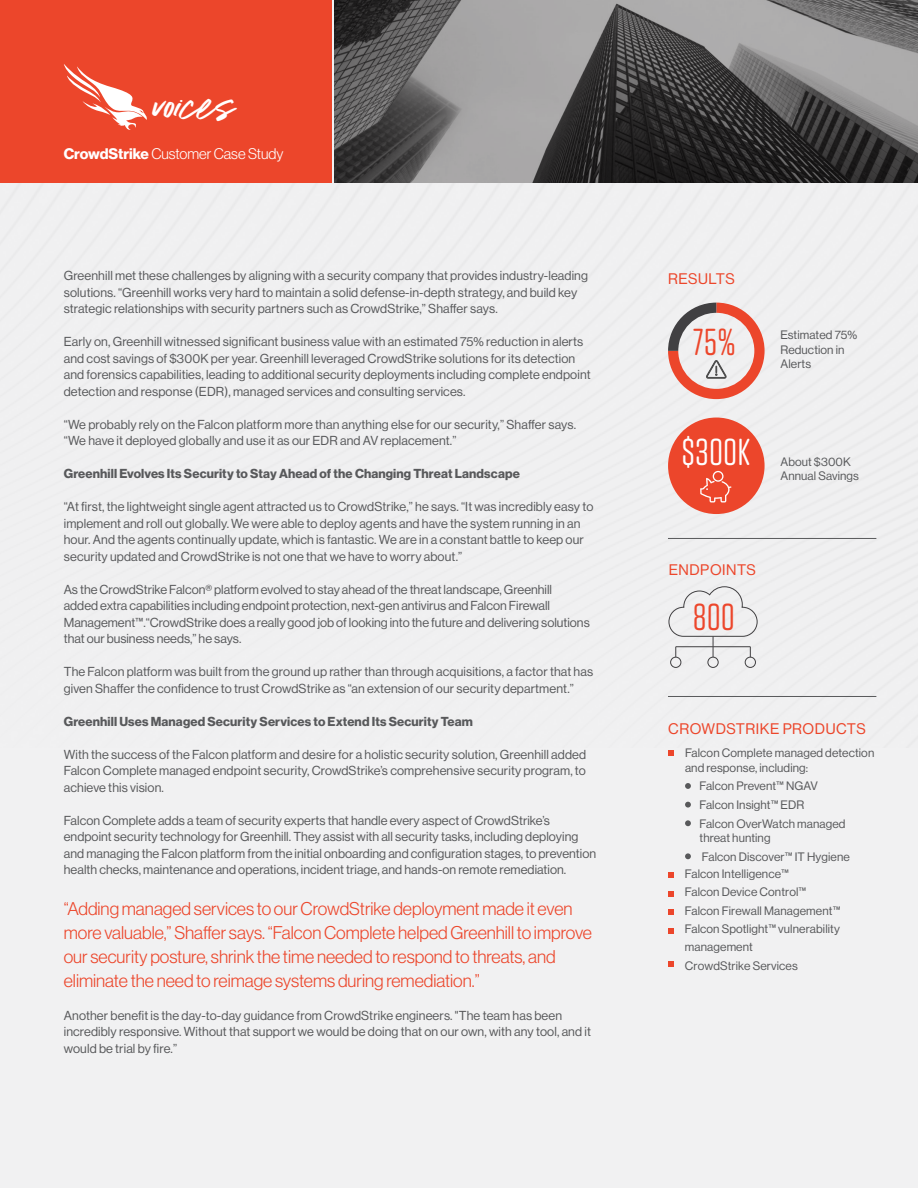
<style>
.page{position:relative;width:918px;height:1188px;background:#f1f1f2}
.page>*{position:absolute;margin:0;border:0;box-sizing:border-box;transform-origin:0 0}
.t1{font:37.5px "Tungsten Rounded";color:#ec462b}
.t2{font:37.5px "Tungsten Rounded";color:#fff}
.t3{font:33.45px "Addictive";color:#fff}
.t4{font:300 18px/24px "Haas Grot Disp 45";color:#ec462b}
.t5{font:15px "Haas Grot Disp 55 Roman";letter-spacing:.035em;color:#ec462b}
.t6{font:300 15px "Haas Grot Disp 45";color:#fff}
.t7{font:12.75px/16.5px "Haas Grot Disp 55 Roman";letter-spacing:.01em;color:#58595b}
.t8{font:700 12.75px "Haas Grot Disp 75";letter-spacing:.01em;color:#58595b}
.t9{font:12px/14.4px "Haas Grot Disp 55 Roman";letter-spacing:.01em;color:#58595b}
.s1{font-family:"Haas Grot Disp 75";font-weight:700}
</style>
<div class="page">
<div style="left:0;top:0;width:331px;height:183px;background:#ec462b"></div>
<svg style="left:334px;top:0;width:584px;height:183px;background:#686767"></svg>
<svg style="left:64px;top:64px;width:83px;height:66px"></svg>
<svg style="left:668px;top:750px;width:6px;height:6px"></svg>
<svg style="left:685px;top:783px;width:6px;height:6px"></svg>
<svg style="left:685px;top:802px;width:6px;height:6px"></svg>
<svg style="left:685px;top:820px;width:6px;height:6px"></svg>
<svg style="left:685px;top:853px;width:6px;height:6px"></svg>
<svg style="left:668px;top:872px;width:6px;height:6px"></svg>
<svg style="left:668px;top:891px;width:6px;height:6px"></svg>
<svg style="left:668px;top:909px;width:6px;height:6px"></svg>
<svg style="left:668px;top:928px;width:6px;height:6px"></svg>
<svg style="left:668px;top:961px;width:6px;height:6px"></svg>
<svg style="left:668px;top:586px;width:90px;height:71px"></svg>
<hr style="left:676px;top:646px;width:74px;height:1px;background:#414042">
<div style="left:670px;top:657px;width:11px;height:11px;border:1px solid #414042;border-radius:50%"></div>
<div style="left:708px;top:657px;width:11px;height:11px;border:1px solid #414042;border-radius:50%"></div>
<div style="left:745px;top:657px;width:11px;height:11px;border:1px solid #414042;border-radius:50%"></div>
<div style="left:668px;top:418px;width:97px;height:96px;background:#ec462b;border-radius:50%"></div>
<svg style="left:700px;top:471px;width:31px;height:31px"></svg>
<hr style="left:668px;top:538px;width:208px;height:1px;background:#58595b">
<hr style="left:668px;top:696px;width:208px;height:1px;background:#58595b">
<svg style="left:668px;top:303px;width:97px;height:96px"></svg>
<h2 class="t3" style="left:152px;top:88px;width:80px">voices</h2>
<p class="t6" style="left:64px;top:146px;width:221px"><span class="s1">CrowdStrike</span> Customer Case Study</p>
<p class="t7" style="left:64px;top:268px;width:526px">Greenhill met these challenges by aligning with a security company that provides industry-leading solutions. “Greenhill works very hard to maintain a solid defense-in-depth strategy, and build key strategic relationships with security partners such as CrowdStrike,” Shaffer says.</p>
<p class="t7" style="left:64px;top:334px;width:528px">Early on, Greenhill witnessed significant business value with an estimated 75% reduction in alerts and cost savings of $300K per year. Greenhill leveraged CrowdStrike solutions for its detection and forensics capabilities, leading to additional security deployments including complete endpoint detection and response (EDR), managed services and consulting services.</p>
<p class="t7" style="left:64px;top:416px;width:514px">“We probably rely on the Falcon platform more than anything else for our security,” Shaffer says. “We have it deployed globally and use it as our EDR and AV replacement.”</p>
<p class="t8" style="left:64px;top:466px;width:458px">Greenhill Evolves Its Security to Stay Ahead of the Changing Threat Landscape</p>
<p class="t7" style="left:64px;top:499px;width:531px">“At first, the lightweight single agent attracted us to CrowdStrike,” he says. “It was incredibly easy to implement and roll out globally. We were able to deploy agents and have the system running in an hour. And the agents continually update, which is fantastic. We are in a constant battle to keep our security updated and CrowdStrike is not one that we have to worry about.”</p>
<p class="t7" style="left:64px;top:581px;width:528px">As the CrowdStrike Falcon® platform evolved to stay ahead of the threat landscape, Greenhill<br>added extra capabilities including endpoint protection, next-gen antivirus and Falcon Firewall Management™.“CrowdStrike does a really good job of looking into the future and delivering solutions that our business needs,” he says.</p>
<p class="t7" style="left:64px;top:664px;width:531px">The Falcon platform was built from the ground up rather than through acquisitions, a factor that has given Shaffer the confidence to trust CrowdStrike as “an extension of our security department.”</p>
<p class="t8" style="left:64px;top:714px;width:411px">Greenhill Uses Managed Security Services to Extend Its Security Team</p>
<p class="t7" style="left:64px;top:746px;width:524px;text-align:justify">With the success of the Falcon platform and desire for a holistic security solution, Greenhill added Falcon Complete managed endpoint security, CrowdStrike’s comprehensive security program, to achieve this vision.</p>
<p class="t7" style="left:64px;top:812px;width:534px">Falcon Complete adds a team of security experts that handle every aspect of CrowdStrike’s endpoint security technology for Greenhill. They assist with all security tasks, including deploying and managing the Falcon platform from the initial onboarding and configuration stages, to prevention health checks, maintenance and operations, incident triage, and hands-on remote remediation.</p>
<p class="t4" style="left:64px;top:897px;width:530px">“Adding managed services to our CrowdStrike deployment made it even more valuable,” Shaffer says. “Falcon Complete helped Greenhill to improve our security posture, shrink the time needed to respond to threats, and eliminate the need to reimage systems during remediation.”</p>
<p class="t7" style="left:64px;top:1007px;width:529px">Another benefit is the day-to-day guidance from CrowdStrike engineers. "The team has been incredibly responsive. Without that support we would be doing that on our own, with any tool, and it would be trial by fire.”</p>
<p class="t5" style="left:668px;top:270px;width:68px">RESULTS</p>
<h1 class="t1" style="left:693px;top:323px;width:44px">75%</h1>
<p class="t9" style="left:780px;top:328px;width:78px">Estimated 75%<br>Reduction in<br>Alerts</p>
<h1 class="t2" style="left:682px;top:433px;width:70px">$300K</h1>
<p class="t9" style="left:780px;top:454px;width:80px">About $300K<br>Annual Savings</p>
<p class="t5" style="left:669px;top:561px;width:89px">ENDPOINTS</p>
<h1 class="t1" style="left:693px;top:598px;width:43px">800</h1>
<p class="t5" style="left:668px;top:721px;width:199px">CROWDSTRIKE PRODUCTS</p>
<p class="t9" style="left:685px;top:746px;width:191px">Falcon Complete managed detection and response, including:</p>
<p class="t9" style="left:700px;top:777px;width:148px;line-height:18.6px">Falcon Prevent™ NGAV<br>Falcon Insight™ EDR<br>Falcon OverWatch managed</p>
<p class="t9" style="left:700px;top:831px;width:73px">threat hunting</p>
<p class="t9" style="left:702px;top:849px;width:149px">Falcon Discover™ IT Hygiene</p>
<p class="t9" style="left:685px;top:867px;width:105px">Falcon Intelligence™</p>
<p class="t9" style="left:685px;top:885px;width:123px">Falcon Device Control™</p>
<p class="t9" style="left:685px;top:904px;width:157px">Falcon Firewall Management™</p>
<p class="t9" style="left:685px;top:922px;width:156px">Falcon Spotlight™ vulnerability</p>
<p class="t9" style="left:685px;top:940px;width:70px">management</p>
<p class="t9" style="left:685px;top:959px;width:114px">CrowdStrike Services</p>
</div>
